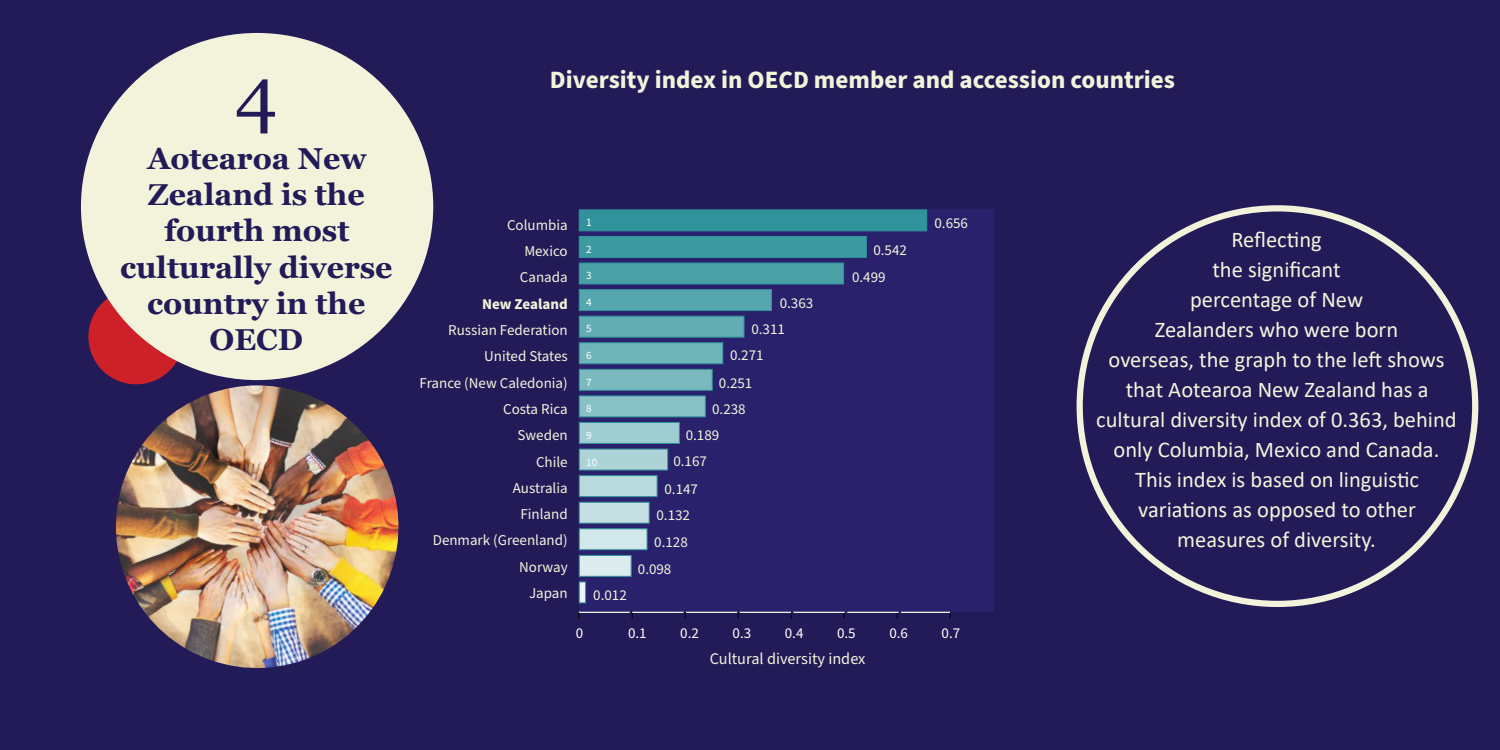
<style>
.page{position:relative;width:1500px;height:750px;background:#221b58}
.page>*{position:absolute;margin:0;border:0;box-sizing:border-box;transform-origin:0 0}
.t1{font:75.62px "Georgia";color:#221b58}
.t2{font:700 30.25px/36.2px "Georgia";color:#221b58;text-align:center}
.t3{font:700 25px "Source Sans Pro";color:#f3f3dc}
.t4{font:22.5px/30px "Calibri";color:#f3f3dc;text-align:center}
.t5{font:16.25px "Source Sans Pro";color:#f3f3dc}
.t6{font:15px/26.2px "Source Sans Pro";color:#f3f3dc;text-align:justify}
.t7{font:15px "Source Sans Pro";color:#fff}
.t8{font:700 15px "Source Sans Pro";color:#f3f3dc}
.t9{font:11.25px "Source Sans Pro";color:#fff}
</style>
<div class="page">
<div style="left:88px;top:289px;width:96px;height:95px;background:#cd2029;border-radius:50%"></div>
<div style="left:579px;top:210px;width:415px;height:402px;background:#2a216d"></div>
<div style="left:81px;top:33px;width:352px;height:347px;background:#f3f3dc;border-radius:50%"></div>
<img style="left:115px;top:385px;width:284px;height:283px">
<div style="left:579px;top:210px;width:348px;height:21px;background:#30939b"></div>
<div style="left:579px;top:236px;width:288px;height:22px;background:#3c9aa1;border:1px solid #30939b"></div>
<div style="left:579px;top:263px;width:265px;height:21px;background:#49a0a7;border:1px solid #30939b"></div>
<div style="left:579px;top:289px;width:193px;height:22px;background:#55a7ad;border:1px solid #30939b"></div>
<div style="left:579px;top:316px;width:165px;height:21px;background:#61adb3;border:1px solid #30939b"></div>
<div style="left:579px;top:343px;width:144px;height:21px;background:#6eb4b9;border:1px solid #30939b"></div>
<div style="left:579px;top:369px;width:133px;height:21px;background:#7ababf;border:1px solid #30939b"></div>
<div style="left:579px;top:396px;width:126px;height:21px;background:#87c0c5;border:1px solid #30939b"></div>
<div style="left:579px;top:422px;width:101px;height:22px;background:#9fcdd1;border:1px solid #30939b"></div>
<div style="left:579px;top:449px;width:89px;height:21px;background:#acd4d7;border:1px solid #30939b"></div>
<div style="left:579px;top:475px;width:78px;height:22px;background:#b8dadd;border:1px solid #30939b"></div>
<div style="left:579px;top:502px;width:70px;height:21px;background:#c5e0e3;border:1px solid #30939b"></div>
<div style="left:579px;top:529px;width:68px;height:21px;background:#d1e7e9;border:1px solid #30939b"></div>
<div style="left:579px;top:555px;width:52px;height:21px;background:#ddedef;border:1px solid #30939b"></div>
<div style="left:579px;top:582px;width:7px;height:21px;background:#eaf4f5;border:1px solid #30939b"></div>
<svg style="left:578px;top:612px;width:373px;height:7px"></svg>
<h1 class="t1" style="left:235px;top:48px;width:44px">4</h1>
<h2 class="t2" style="left:120px;top:140px;width:274px">Aotearoa New<br>Zealand is the fourth most culturally diverse country in the<br>OECD</h2>
<p class="t3" style="left:550px;top:63px;width:627px">Diversity index in OECD member and accession countries</p>
<p class="t6" style="left:520px;top:212px;width:49px;text-indent:-13px">Columbia Mexico Canada</p>
<p class="t8" style="left:482px;top:293px;width:87px">New Zealand</p>
<p class="t6" style="left:420px;top:317px;width:150px;text-align:right">Russian Federation<br>United States<br>France (New Caledonia)<br>Costa Rica<br>Sweden<br>Chile<br>Australia<br>Finland<br>Denmark (Greenland)<br>Norway<br>Japan</p>
<p class="t9" style="left:586px;top:215px;width:7px">1</p>
<p class="t9" style="left:586px;top:241px;width:7px">2</p>
<p class="t9" style="left:586px;top:268px;width:7px">3</p>
<p class="t9" style="left:586px;top:294px;width:7px">4</p>
<p class="t9" style="left:586px;top:321px;width:7px">5</p>
<p class="t9" style="left:586px;top:347px;width:7px">6</p>
<p class="t9" style="left:586px;top:375px;width:7px">7</p>
<p class="t9" style="left:586px;top:401px;width:7px">8</p>
<p class="t9" style="left:586px;top:428px;width:7px">9</p>
<p class="t9" style="left:586px;top:454px;width:13px">10</p>
<p class="t6" style="left:593px;top:583px;width:35px">0.012</p>
<p class="t6" style="left:780px;top:290px;width:35px">0.363</p>
<p class="t6" style="left:751px;top:316px;width:35px">0.311</p>
<p class="t6" style="left:730px;top:343px;width:35px">0.271</p>
<p class="t6" style="left:719px;top:370px;width:35px">0.251</p>
<p class="t6" style="left:712px;top:396px;width:35px">0.238</p>
<p class="t6" style="left:686px;top:422px;width:35px">0.189</p>
<p class="t6" style="left:673px;top:448px;width:35px">0.167</p>
<p class="t6" style="left:664px;top:476px;width:35px">0.147</p>
<p class="t6" style="left:657px;top:502px;width:35px">0.132</p>
<p class="t6" style="left:654px;top:529px;width:35px">0.128</p>
<p class="t6" style="left:638px;top:556px;width:35px">0.098</p>
<p class="t6" style="left:852px;top:237px;width:56px;line-height:26.9px;text-indent:21px">0.542<br>0.499</p>
<p class="t6" style="left:935px;top:210px;width:35px">0.656</p>
<p class="t7" style="left:576px;top:623px;width:9px">0</p>
<p class="t7" style="left:628px;top:623px;width:20px">0.1</p>
<p class="t7" style="left:680px;top:623px;width:20px">0.2</p>
<p class="t7" style="left:733px;top:623px;width:20px">0.3</p>
<p class="t7" style="left:785px;top:623px;width:20px">0.4</p>
<p class="t7" style="left:837px;top:623px;width:20px">0.5</p>
<p class="t7" style="left:889px;top:623px;width:20px">0.6</p>
<p class="t7" style="left:942px;top:623px;width:20px">0.7</p>
<p class="t5" style="left:710px;top:648px;width:157px">Cultural diversity index</p>
<p class="t4" style="left:1096px;top:224px;width:362px">Reflecting<br>the significant<br>percentage of New<br>Zealanders who were born<br>overseas, the graph to the left shows that Aotearoa New Zealand has a cultural diversity index of 0.363, behind only Columbia, Mexico and Canada.<br>This index is based on linguistic variations as opposed to other measures of diversity.</p>
</div>
